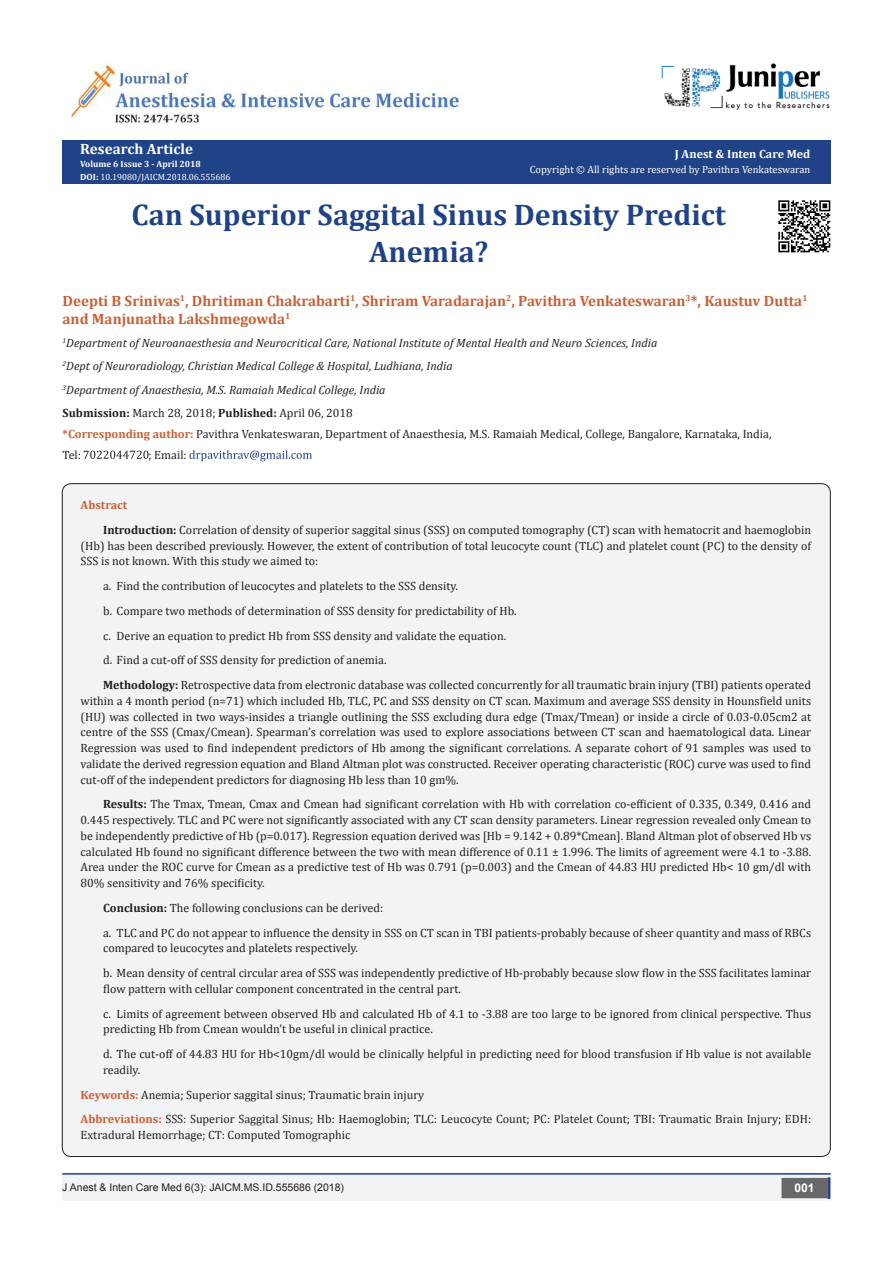
<style>
.page{position:relative;width:893px;height:1263px;background:#fff}
.page>*{position:absolute;margin:0;border:0;box-sizing:border-box;transform-origin:0 0}
.t1{font:700 30px/37.5px "Cambria";color:#204287;text-align:center}
.t2{font:700 15px/18px "Cambria";color:#ca6035}
.t3{font:700 15px "Cambria";color:#fff}
.t4{font:12px/15.8px "Cambria";color:#231f20}
.t5{font:italic 12px "Cambria";color:#231f20}
.t6{font:700 12px "Cambria";color:#fff}
.t7{font:700 12px "Cambria";color:#ca5f37}
.t8{font:700 12px "Arial";color:#fff}
.t9{font:10.5px "Cambria";color:#fff}
.t10{font:10.5px "Arial";color:#231f20}
.t11{font:9px "Cambria";color:#fff}
.t12{font:700 9px "Cambria";color:#fff}
.s1{font-weight:700}
.s2{font-weight:700;color:#ca6035}
.s3{font-weight:700;color:#ca5f37}
</style>
<div class="page">
<div style="left:62px;top:141px;width:769px;height:43px;background:#204287"></div>
<svg style="left:84px;top:451px;width:65px;height:8px"></svg>
<svg style="left:189px;top:450px;width:123px;height:11px"></svg>
<div style="left:62px;top:1175px;width:494px;height:25px;background:#f2f3f4"></div>
<div style="left:510px;top:1175px;width:321px;height:26px;background:#f2f3f4"></div>
<div style="left:782px;top:1179px;width:45px;height:18px;background:#68676a"></div>
<div style="left:781px;top:1178px;width:46px;height:20px;border:2px solid #68676a"></div>
<div style="left:827px;top:1177px;width:3px;height:22px;border:2px solid #253f8e"></div>
<img style="left:662px;top:63px;width:168px;height:47px">
<img style="left:71px;top:63px;width:391px;height:60px">
<hr style="left:62px;top:1173px;width:769px;height:2px;background:#183f89">
<div style="left:62px;top:484px;width:768px;height:672px;background:#f2f3f4;border-radius:9px"></div>
<img style="left:778px;top:200px;width:53px;height:53px">
<p class="t3" style="left:80px;top:138px;width:114px">Research Article</p>
<p class="t12" style="left:80px;top:158px;width:122px">Volume 6 Issue 3 - April 2018</p>
<p class="t11" style="left:80px;top:171px;width:152px"><span class="s1">DOI:</span> 10.19080/JAICM.2018.06.555686</p>
<p class="t6" style="left:675px;top:145px;width:137px">J Anest &amp; Inten Care Med</p>
<p class="t9" style="left:530px;top:164px;width:282px">Copyright © All rights are reserved by Pavithra Venkateswaran</p>
<p class="t1" style="left:132px;top:195px;width:596px">Can Superior Saggital Sinus Density Predict<br>Anemia?</p>
<p class="t2" style="left:63px;top:291px;width:746px">Deepti B Srinivas<sup>1</sup>, Dhritiman Chakrabarti<sup>1</sup>, Shriram Varadarajan<sup>2</sup>, Pavithra Venkateswaran<sup>3</sup>*, Kaustuv Dutta<sup>1 </sup>and Manjunatha Lakshmegowda<sup>1</sup></p>
<p class="t5" style="left:63px;top:334px;width:596px"><sup>1</sup>Department of Neuroanaesthesia and Neurocritical Care, National Institute of Mental Health and Neuro Sciences, India</p>
<p class="t5" style="left:63px;top:358px;width:392px"><sup>2</sup>Dept of Neuroradiology, Christian Medical College &amp; Hospital, Ludhiana, India</p>
<p class="t5" style="left:63px;top:381px;width:324px"><sup>3</sup>Department of Anaesthesia, M.S. Ramaiah Medical College, India</p>
<p class="t4" style="left:63px;top:405px;width:292px"><span class="s1">Submission:</span> March 28, 2018; <span class="s1">Published:</span> April 06, 2018</p>
<p class="t4" style="left:63px;top:426px;width:710px"><span class="s2">*Corresponding author:</span> Pavithra Venkateswaran, Department of Anaesthesia, M.S. Ramaiah Medical, College, Bangalore, Karnataka, India,</p>
<p class="t4" style="left:63px;top:447px;width:20px">Tel:</p>
<p class="t4" style="left:149px;top:447px;width:40px">; Email:</p>
<p class="t7" style="left:81px;top:496px;width:48px">Abstract</p>
<p class="t4" style="left:81px;top:522px;width:732px;text-align:justify;text-indent:22px"><span class="s1">Introduction:</span> Correlation of density of superior saggital sinus (SSS) on computed tomography (CT) scan with hematocrit and haemoglobin (Hb) has been described previously. However, the extent of contribution of total leucocyte count (TLC) and platelet count (PC) to the density of SSS is not known. With this study we aimed to:</p>
<p class="t4" style="left:103px;top:578px;width:356px">a. Find the contribution of leucocytes and platelets to the SSS density.</p>
<p class="t4" style="left:103px;top:603px;width:415px">b. Compare two methods of determination of SSS density for predictability of Hb.</p>
<p class="t4" style="left:103px;top:628px;width:405px">c. Derive an equation to predict Hb from SSS density and validate the equation.</p>
<p class="t4" style="left:103px;top:652px;width:285px">d. Find a cut-off of SSS density for prediction of anemia.</p>
<p class="t4" style="left:81px;top:677px;width:732px;text-align:justify;text-indent:22px"><span class="s1">Methodology:</span> Retrospective data from electronic database was collected concurrently for all traumatic brain injury (TBI) patients operated within a 4 month period (n=71) which included Hb, TLC, PC and SSS density on CT scan. Maximum and average SSS density in Hounsfield units (HU) was collected in two ways-insides a triangle outlining the SSS excluding dura edge (Tmax/Tmean) or inside a circle of 0.03-0.05cm2 at centre of the SSS (Cmax/Cmean). Spearman’s correlation was used to explore associations between CT scan and haematological data. Linear Regression was used to find independent predictors of Hb among the significant correlations. A separate cohort of 91 samples was used to validate the derived regression equation and Bland Altman plot was constructed. Receiver operating characteristic (ROC) curve was used to find cut-off of the independent predictors for diagnosing Hb less than 10 gm%.</p>
<p class="t4" style="left:81px;top:796px;width:732px;text-align:justify;text-indent:22px"><span class="s1">Results:</span> The Tmax, Tmean, Cmax and Cmean had significant correlation with Hb with correlation co-efficient of 0.335, 0.349, 0.416 and 0.445 respectively. TLC and PC were not significantly associated with any CT scan density parameters. Linear regression revealed only Cmean to be independently predictive of Hb (p=0.017). Regression equation derived was [Hb = 9.142 + 0.89*Cmean]. Bland Altman plot of observed Hb vs calculated Hb found no significant difference between the two with mean difference of 0.11 ± 1.996. The limits of agreement were 4.1 to -3.88.<br>Area under the ROC curve for Cmean as a predictive test of Hb was 0.791 (p=0.003) and the Cmean of 44.83 HU predicted Hb&lt; 10 gm/dl with 80% sensitivity and 76% specificity.</p>
<p class="t4" style="left:103px;top:900px;width:282px"><span class="s1">Conclusion:</span> The following conclusions can be derived:</p>
<p class="t4" style="left:103px;top:925px;width:710px">a. TLC and PC do not appear to influence the density in SSS on CT scan in TBI patients-probably because of sheer quantity and mass of RBCs compared to leucocytes and platelets respectively.</p>
<p class="t4" style="left:103px;top:965px;width:709px">b. Mean density of central circular area of SSS was independently predictive of Hb-probably because slow flow in the SSS facilitates laminar flow pattern with cellular component concentrated in the central part.</p>
<p class="t4" style="left:103px;top:1006px;width:710px">c. Limits of agreement between observed Hb and calculated Hb of 4.1 to -3.88 are too large to be ignored from clinical perspective. Thus predicting Hb from Cmean wouldn’t be useful in clinical practice.</p>
<p class="t4" style="left:103px;top:1046px;width:709px">d. The cut-off of 44.83 HU for Hb&lt;10gm/dl would be clinically helpful in predicting need for blood transfusion if Hb value is not available readily.</p>
<p class="t4" style="left:81px;top:1087px;width:345px"><span class="s3">Keywords:</span> Anemia; Superior saggital sinus; Traumatic brain injury</p>
<p class="t4" style="left:81px;top:1111px;width:732px"><span class="s3">Abbreviations:</span> SSS: Superior Saggital Sinus; Hb: Haemoglobin; TLC: Leucocyte Count; PC: Platelet Count; TBI: Traumatic Brain Injury; EDH:<br>Extradural Hemorrhage; CT: Computed Tomographic</p>
<p class="t10" style="left:62px;top:1181px;width:283px">J Anest &amp; Inten Care Med 6(3): JAICM.MS.ID.555686 (2018)</p>
<p class="t8" style="left:794px;top:1180px;width:22px">001</p>
</div>
